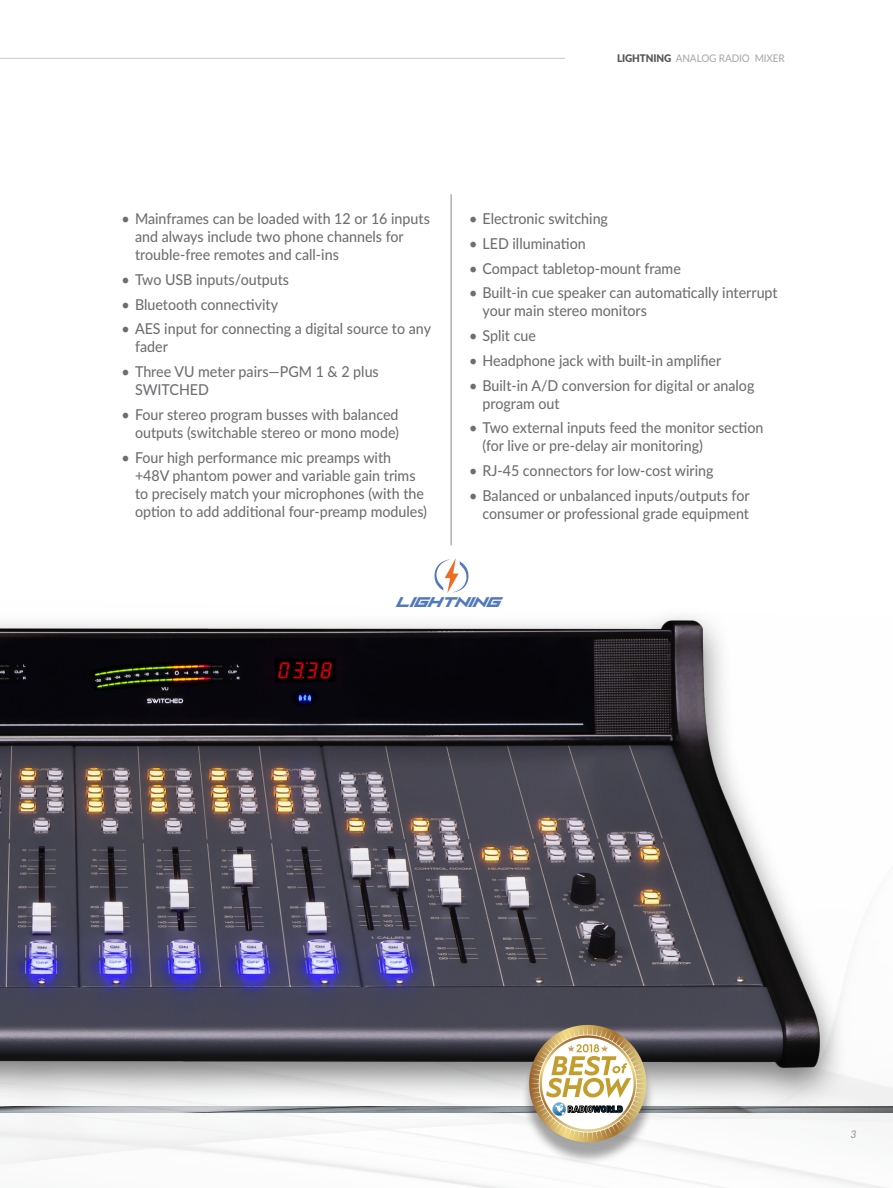
<style>
.page{position:relative;width:893px;height:1188px;background:#fff}
.page>*{position:absolute;margin:0;border:0;box-sizing:border-box;transform-origin:0 0}
.t1{font:500 15px/18px "Lato";color:#6d6e71;scale:.95 1}
.t2{font:500 10.5px "Lato";letter-spacing:-.01em;color:#a7a9ac;scale:.95 1}
.t3{font:italic 500 10.5px "Lato";color:#939598}
.t4{font:9.9px "Vermin Vibes Slant";color:#5279bc}
.s1{font-weight:900;color:#58595b}
</style>
<div class="page">
<img style="left:0;top:513px;width:893px;height:675px">
<img style="left:0;top:1106px;width:893px;height:6px">
<hr style="left:0;top:58px;width:565px;height:1px;background:#c7c8ca">
<hr style="left:451px;top:194px;width:1px;height:351px;background:#84888c">
<div style="left:0;top:606px;width:848px;height:503px;background:#000;opacity:.51"></div>
<img style="left:0;top:561px;width:832px;height:530px">
<div style="left:521px;top:1031px;width:134px;height:134px;background:#000;opacity:.35"></div>
<svg style="left:529px;top:1025px;width:117px;height:117px"></svg>
<svg style="left:433px;top:558px;width:37px;height:35px"></svg>
<p class="t2" style="left:617px;top:51px;width:178px"><span class="s1">LIGHTNING</span> ANALOG RADIO MIXER</p>
<p class="t1" style="left:135px;top:209px;width:312px;text-indent:-13px">• Mainframes can be loaded with 12 or 16 inputs and always include two phone channels for trouble-free remotes and call-ins</p>
<p class="t1" style="left:122px;top:270px;width:178px">• Two USB inputs/outputs</p>
<p class="t1" style="left:122px;top:295px;width:166px">• Bluetooth connectivity</p>
<p class="t1" style="left:135px;top:319px;width:313px;text-indent:-13px">• AES input for connecting a digital source to any fader</p>
<p class="t1" style="left:135px;top:362px;width:258px;text-indent:-13px">• Three VU meter pairs—PGM 1 &amp; 2 plus<br>SWITCHED</p>
<p class="t1" style="left:122px;top:405px;width:294px;text-align:right">• Four stereo program busses with balanced outputs (switchable stereo or mono mode)</p>
<p class="t1" style="left:135px;top:448px;width:309px;text-indent:-13px">• Four high performance mic preamps with +48V phantom power and variable gain trims to precisely match your microphones (with the option to add additional four-preamp modules)</p>
<p class="t1" style="left:469px;top:209px;width:148px">• Electronic switching</p>
<p class="t1" style="left:469px;top:234px;width:124px">• LED illumination</p>
<p class="t1" style="left:469px;top:259px;width:225px">• Compact tabletop-mount frame</p>
<p class="t1" style="left:482px;top:283px;width:312px;text-indent:-13px">• Built-in cue speaker can automatically interrupt your main stereo monitors</p>
<p class="t1" style="left:469px;top:326px;width:72px">• Split cue</p>
<p class="t1" style="left:469px;top:351px;width:267px">• Headphone jack with built-in amplifier</p>
<p class="t1" style="left:482px;top:376px;width:288px;text-indent:-13px">• Built-in A/D conversion for digital or analog program out</p>
<p class="t1" style="left:482px;top:418px;width:297px;text-indent:-13px">• Two external inputs feed the monitor section (for live or pre-delay air monitoring)</p>
<p class="t1" style="left:469px;top:461px;width:259px">• RJ-45 connectors for low-cost wiring</p>
<p class="t1" style="left:469px;top:486px;width:297px;text-align:right">• Balanced or unbalanced inputs/outputs for consumer or professional grade equipment</p>
<p class="t4" style="left:400px;top:597px;width:105px">LIGHTNING</p>
<p class="t3" style="left:850px;top:1127px;width:8px">3</p>
</div>
